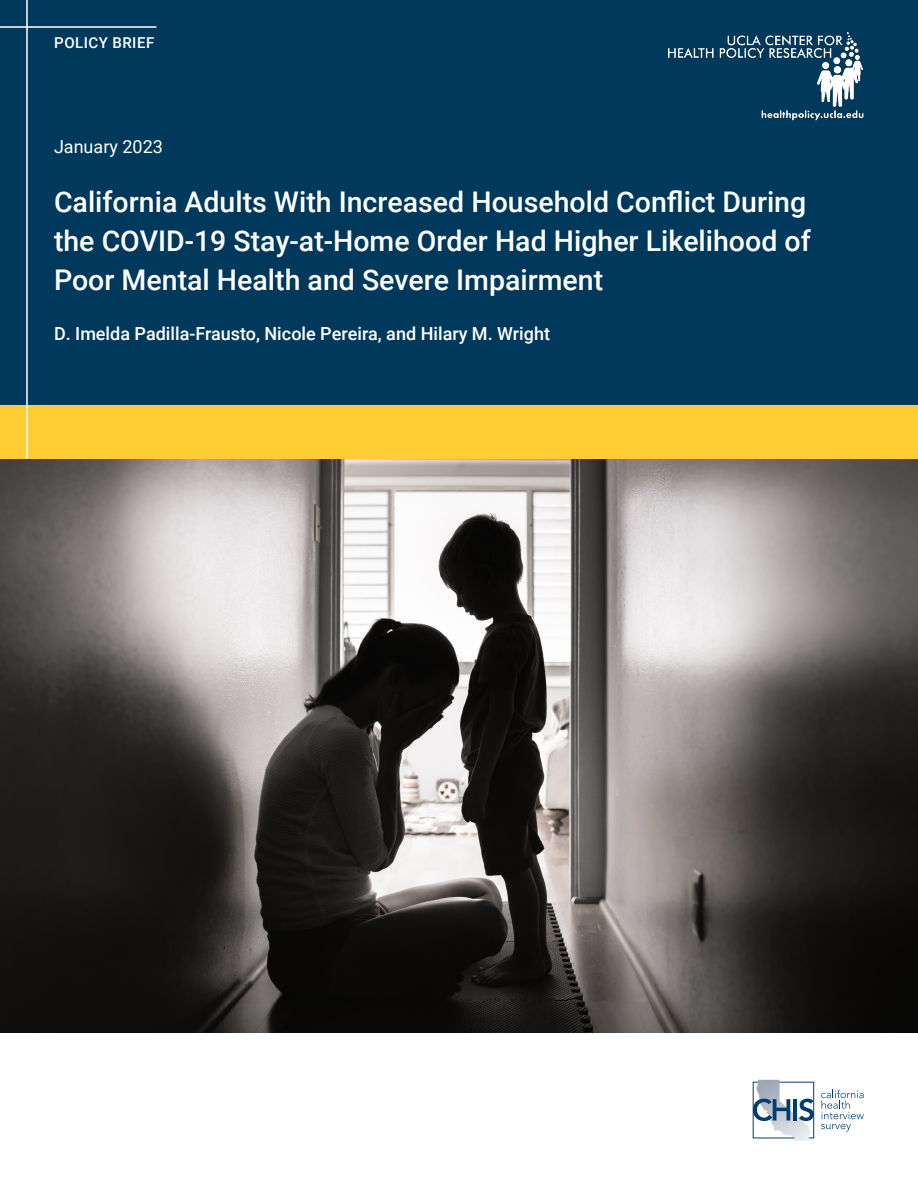
<style>
.page{position:relative;width:918px;height:1188px;background:#fff}
.page>*{position:absolute;margin:0;border:0;box-sizing:border-box;transform-origin:0 0}
.t1{font:500 28.5px/39px "Roboto";color:#fff}
.t2{font:500 18px "Roboto";color:#fff}
.t3{font:18px "Roboto";color:#fff}
.t4{font:500 15px "Roboto";letter-spacing:.035em;color:#fff}
</style>
<div class="page">
<div style="left:0;top:0;width:918px;height:405px;background:#00395c"></div>
<img style="left:669px;top:32px;width:195px;height:88px">
<div style="left:0;top:405px;width:918px;height:54px;background:#fecd33"></div>
<hr style="left:0;top:26px;width:156px;height:2px;background:#fff">
<hr style="left:26px;top:0;width:2px;height:1188px;background:#fff">
<img style="left:0;top:459px;width:918px;height:574px">
<svg style="left:821px;top:1090px;width:43px;height:42px"></svg>
<svg style="left:753px;top:1080px;width:61px;height:61px"></svg>
<p class="t4" style="left:54px;top:32px;width:101px">POLICY BRIEF</p>
<p class="t3" style="left:54px;top:134px;width:110px">January 2023</p>
<h1 class="t1" style="left:54px;top:182px;width:758px">California Adults With Increased Household Conflict During the COVID-19 Stay-at-Home Order Had Higher Likelihood of<br>Poor Mental Health and Severe Impairment</h1>
<p class="t2" style="left:54px;top:321px;width:498px">D. Imelda Padilla-Frausto, Nicole Pereira, and Hilary M. Wright</p>
</div>
